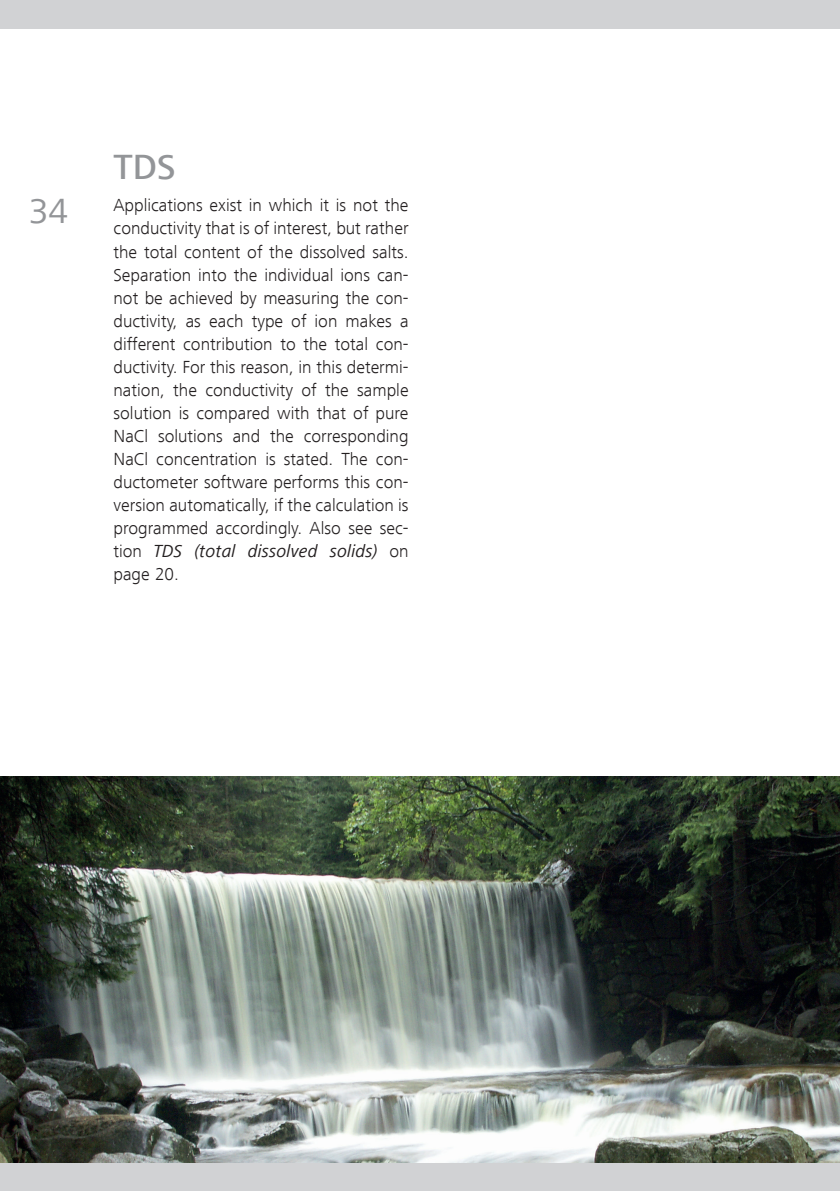
<style>
.page{position:relative;width:840px;height:1191px;background:#fff}
.page>*{position:absolute;margin:0;border:0;box-sizing:border-box;transform-origin:0 0}
.t1{font:500 36px "Frutiger Next LT";color:#939598}
.t2{font:36px "Frutiger Next LT";color:#939598}
.t3{font:300 18px/23px "Frutiger Next LT";color:#231f20;text-align:justify}
.s1{font-weight:400;font-style:italic}
</style>
<div class="page">
<div style="left:0;top:0;width:839px;height:28px;background:#d1d2d4"></div>
<div style="left:0;top:1162px;width:839px;height:29px;background:#d1d2d4"></div>
<img style="left:0;top:777px;width:839px;height:385px">
<h1 class="t2" style="left:29px;top:191px;width:41px">34</h1>
<h1 class="t1" style="left:113px;top:147px;width:63px">TDS</h1>
<p class="t3" style="left:113px;top:194px;width:296px">Applications exist in which it is not the conductivity that is of interest, but rather the total content of the dissolved salts.<br>Separation into the individual ions can&shy;not be achieved by measuring the con&shy;ductivity, as each type of ion makes a different contribution to the total con&shy;ductivity. For this reason, in this determi&shy;nation, the conductivity of the sample solution is compared with that of pure NaCl solutions and the corresponding NaCl concentration is stated. The con&shy;ductometer software performs this con&shy;version automatically, if the calculation is programmed accordingly. Also see sec&shy;tion <span class="s1">TDS (total dissolved solids)</span> on page 20.</p>
</div>
